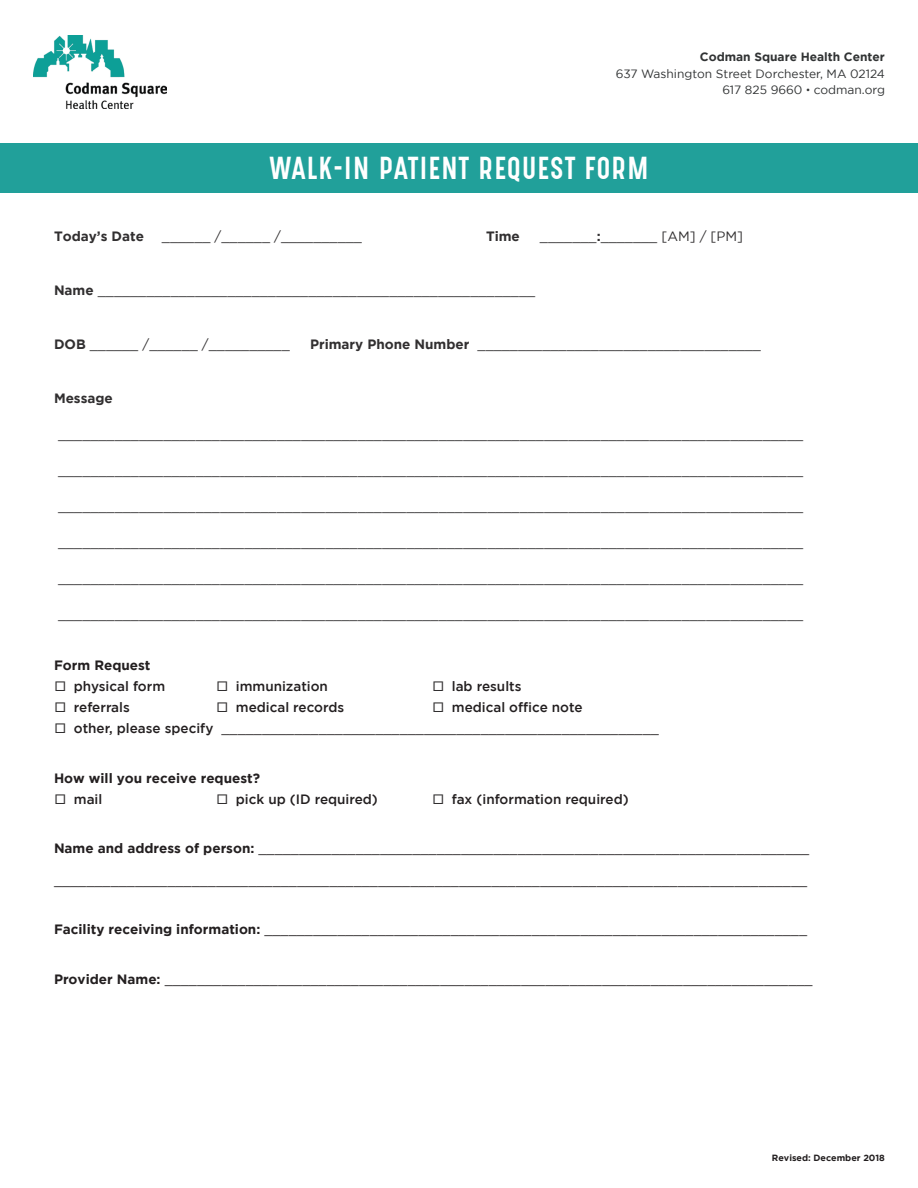
<style>
.page{position:relative;width:918px;height:1188px;background:#fff}
.page>*{position:absolute;margin:0;border:0;box-sizing:border-box;transform-origin:0 0}
.t1{font:27px "Gotcha Gothic";letter-spacing:.05em;color:#fff}
.t2{font:13.5px "Gotham";color:#312f30}
.t3{font:13.5px "Gotham";color:#231f20}
.t4{font:500 13.5px "Gotham";color:#231f20}
.t5{font:700 13.5px "Gotham";color:#231f20}
.t6{font:700 13.5px "Gotham";color:#312f30}
.t7{font:12px "Gotham";color:#313334}
.t8{font:700 12px "Gotham";color:#313334}
.t9{font:700 9px "Gotham";color:#231f20}
.s1{font-family:"Pluto"}
.s2{font-weight:700}
.s3{font-family:"Circular Std";font-weight:400;color:#312f30}
.s4{font-family:"Circular Std";color:#312f30}
.s5{font-weight:500}
</style>
<div class="page">
<img style="left:33px;top:35px;width:134px;height:74px">
<div style="left:0;top:143px;width:918px;height:50px;background:#21a09a"></div>
<p class="t8" style="left:700px;top:50px;width:187px">Codman Square Health Center</p>
<p class="t7" style="left:616px;top:67px;width:271px">637 Washington Street Dorchester, MA 02124</p>
<p class="t7" style="left:722px;top:83px;width:164px">617 825 9660 <span class="s1">•</span> codman.org</p>
<p class="t1" style="left:270px;top:147px;width:380px">WALK-IN PATIENT REQUEST FORM</p>
<p class="t6" style="left:54px;top:229px;width:92px">Today’s Date</p>
<p class="t2" style="left:162px;top:229px;width:202px">______ /______ /__________</p>
<p class="t6" style="left:486px;top:229px;width:35px">Time</p>
<p class="t2" style="left:540px;top:229px;width:205px">_______<span class="s2">:</span>_______ [AM] / [PM]</p>
<p class="t2" style="left:54px;top:283px;width:483px"><span class="s2">Name</span> ______________________________________________________</p>
<p class="t2" style="left:54px;top:337px;width:237px"><span class="s2">DOB</span> ______ /______ /__________</p>
<p class="t2" style="left:310px;top:337px;width:453px"><span class="s2">Primary Phone Number</span> ___________________________________</p>
<p class="t6" style="left:54px;top:391px;width:60px">Message</p>
<p class="t2" style="left:58px;top:427px;width:747px">____________________________________________________________________________________________</p>
<p class="t2" style="left:58px;top:463px;width:747px">____________________________________________________________________________________________</p>
<p class="t2" style="left:58px;top:499px;width:747px">____________________________________________________________________________________________</p>
<p class="t2" style="left:58px;top:535px;width:747px">____________________________________________________________________________________________</p>
<p class="t2" style="left:58px;top:571px;width:747px">____________________________________________________________________________________________</p>
<p class="t2" style="left:58px;top:607px;width:747px">____________________________________________________________________________________________</p>
<p class="t5" style="left:54px;top:657px;width:98px">Form Request</p>
<p class="t4" style="left:54px;top:678px;width:113px"><span class="s3">□</span> physical form</p>
<p class="t4" style="left:216px;top:678px;width:114px"><span class="s3">□</span> immunization</p>
<p class="t4" style="left:432px;top:678px;width:91px"><span class="s3">□</span> lab results</p>
<p class="t4" style="left:54px;top:699px;width:77px"><span class="s3">□</span> referrals</p>
<p class="t4" style="left:216px;top:699px;width:130px"><span class="s3">□</span> medical records</p>
<p class="t4" style="left:432px;top:699px;width:152px"><span class="s3">□</span> medical office note</p>
<p class="t3" style="left:54px;top:720px;width:606px"><span class="s4">□</span> <span class="s5">other, please specify</span> ______________________________________________________</p>
<p class="t5" style="left:54px;top:770px;width:208px">How will you receive request?</p>
<p class="t4" style="left:54px;top:792px;width:50px"><span class="s3">□</span> mail</p>
<p class="t4" style="left:216px;top:792px;width:163px"><span class="s3">□</span> pick up (ID required)</p>
<p class="t4" style="left:432px;top:792px;width:198px"><span class="s3">□</span> fax (information required)</p>
<p class="t3" style="left:54px;top:840px;width:757px"><span class="s2">Name and address of person:</span> ____________________________________________________________________</p>
<p class="t3" style="left:54px;top:873px;width:755px">_____________________________________________________________________________________________</p>
<p class="t3" style="left:54px;top:921px;width:755px"><span class="s2">Facility receiving information:</span> ___________________________________________________________________</p>
<p class="t3" style="left:54px;top:972px;width:760px"><span class="s2">Provider Name:</span> ________________________________________________________________________________</p>
<p class="t9" style="left:772px;top:1152px;width:115px">Revised: December 2018</p>
</div>
